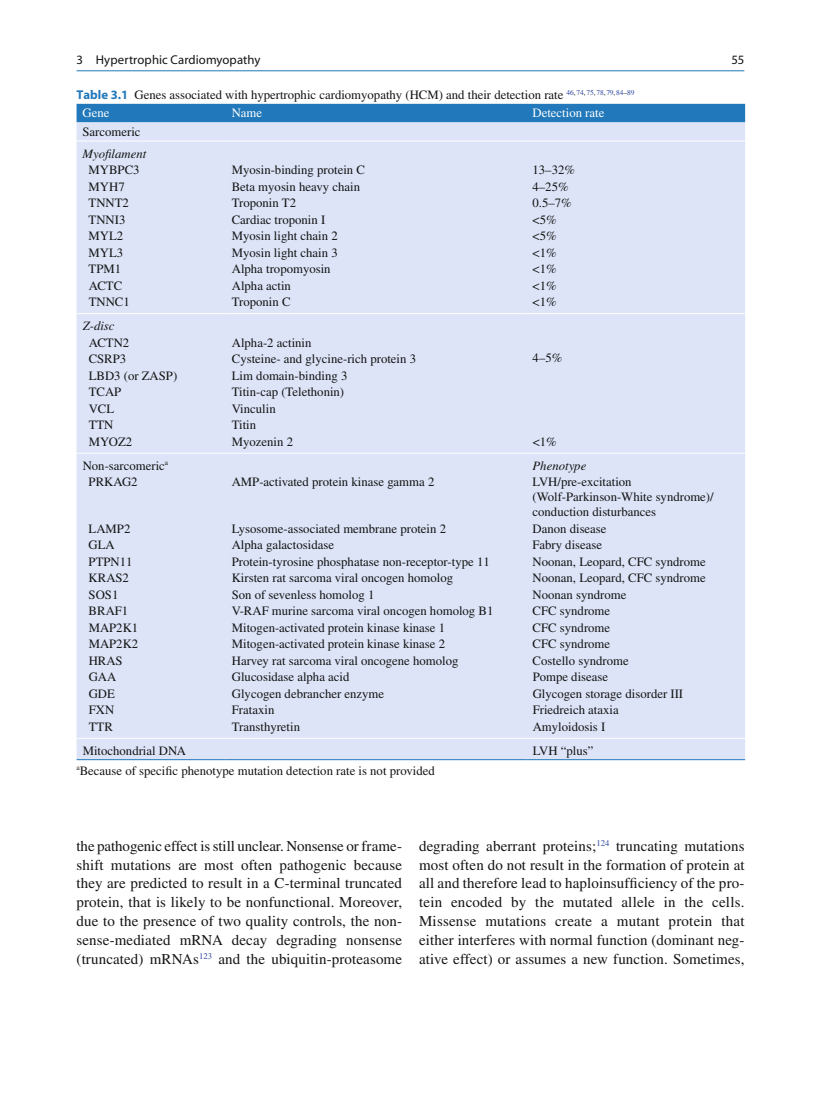
<style>
.page{position:relative;width:821px;height:1106px;background:#fff}
.page>*{position:absolute;margin:0;border:0;box-sizing:border-box;transform-origin:0 0}
.t1{font:15px/18.8px "Times";letter-spacing:.01em;color:#131413;text-align:justify}
.t2{font:12.75px/15px "Times";color:#131413}
.t3{font:12.75px "Myriad";letter-spacing:.005em;color:#131413}
.t4{font:italic 12.75px "Times";color:#131413}
.t5{font:12.75px "Times";color:#fff}
.s1{font-family:"Myriad";font-weight:700;color:#2178ba}
.s2{color:#fff}
</style>
<div class="page">
<hr style="left:77px;top:70px;width:667px;height:1px;background:#2178ba">
<div style="left:77px;top:104px;width:668px;height:18px;background:#2178ba"></div>
<div style="left:77px;top:122px;width:668px;height:637px;background:#dde4f8"></div>
<hr style="left:226px;top:313px;width:300px;height:1px;background:#fff">
<hr style="left:226px;top:453px;width:300px;height:1px;background:#fff">
<hr style="left:77px;top:313px;width:149px;height:1px;background:#fff">
<hr style="left:77px;top:453px;width:149px;height:1px;background:#fff">
<hr style="left:526px;top:313px;width:219px;height:1px;background:#fff">
<hr style="left:526px;top:453px;width:219px;height:1px;background:#fff">
<hr style="left:77px;top:141px;width:149px;height:1px;background:#fff">
<hr style="left:226px;top:141px;width:300px;height:1px;background:#fff">
<hr style="left:526px;top:141px;width:219px;height:1px;background:#fff">
<hr style="left:77px;top:738px;width:149px;height:1px;background:#fff">
<hr style="left:226px;top:738px;width:300px;height:1px;background:#fff">
<hr style="left:526px;top:738px;width:219px;height:1px;background:#fff">
<hr style="left:77px;top:759px;width:149px;height:1px;background:#2178ba">
<hr style="left:226px;top:759px;width:300px;height:1px;background:#2178ba">
<hr style="left:526px;top:759px;width:219px;height:1px;background:#2178ba">
<p class="t3" style="left:77px;top:54px;width:185px">3 Hypertrophic Cardiomyopathy</p>
<p class="t3" style="left:731px;top:54px;width:14px">55</p>
<p class="t2" style="left:83px;top:86px;width:553px;line-height:17.9px;text-indent:-6px"><span class="s1">Table 3.1</span> Genes associated with hypertrophic cardiomyopathy (HCM) and their detection rate <sup>46</sup><sup>,</sup><sup>74</sup><sup>,</sup><sup>75</sup><sup>,</sup><sup>78</sup><sup>,</sup><sup>79</sup><sup>,</sup><sup>84</sup><sup>–</sup><sup>89<br></sup><span class="s2">Gene</span></p>
<p class="t5" style="left:232px;top:106px;width:32px">Name</p>
<p class="t5" style="left:532px;top:106px;width:73px">Detection rate</p>
<p class="t2" style="left:83px;top:124px;width:60px">Sarcomeric</p>
<p class="t4" style="left:83px;top:146px;width:65px">Myofilament</p>
<p class="t2" style="left:89px;top:162px;width:53px">MYBPC3</p>
<p class="t2" style="left:232px;top:162px;width:135px">Myosin-binding protein C</p>
<p class="t2" style="left:532px;top:162px;width:44px">13–32%</p>
<p class="t2" style="left:89px;top:179px;width:38px">MYH7</p>
<p class="t2" style="left:232px;top:179px;width:130px">Beta myosin heavy chain</p>
<p class="t2" style="left:532px;top:179px;width:38px">4–25%</p>
<p class="t2" style="left:89px;top:195px;width:42px">TNNT2</p>
<p class="t2" style="left:232px;top:195px;width:66px">Troponin T2</p>
<p class="t2" style="left:532px;top:195px;width:41px">0.5–7%</p>
<p class="t2" style="left:89px;top:212px;width:38px">TNNI3</p>
<p class="t2" style="left:232px;top:212px;width:95px">Cardiac troponin I</p>
<p class="t2" style="left:532px;top:212px;width:26px">&lt;5%</p>
<p class="t2" style="left:89px;top:228px;width:36px">MYL2</p>
<p class="t2" style="left:232px;top:228px;width:107px">Myosin light chain 2</p>
<p class="t2" style="left:532px;top:228px;width:26px">&lt;5%</p>
<p class="t2" style="left:89px;top:245px;width:36px">MYL3</p>
<p class="t2" style="left:232px;top:245px;width:107px">Myosin light chain 3</p>
<p class="t2" style="left:532px;top:245px;width:26px">&lt;1%</p>
<p class="t2" style="left:89px;top:261px;width:34px">TPM1</p>
<p class="t2" style="left:232px;top:261px;width:100px">Alpha tropomyosin</p>
<p class="t2" style="left:532px;top:261px;width:26px">&lt;1%</p>
<p class="t2" style="left:89px;top:278px;width:35px">ACTC</p>
<p class="t2" style="left:232px;top:278px;width:61px">Alpha actin</p>
<p class="t2" style="left:532px;top:278px;width:26px">&lt;1%</p>
<p class="t2" style="left:89px;top:294px;width:43px">TNNC1</p>
<p class="t2" style="left:232px;top:294px;width:60px">Troponin C</p>
<p class="t2" style="left:532px;top:294px;width:26px">&lt;1%</p>
<p class="t4" style="left:83px;top:319px;width:33px">Z-disc</p>
<p class="t2" style="left:89px;top:335px;width:42px">ACTN2</p>
<p class="t2" style="left:232px;top:335px;width:81px">Alpha-2 actinin</p>
<p class="t2" style="left:89px;top:351px;width:39px">CSRP3</p>
<p class="t2" style="left:232px;top:351px;width:186px">Cysteine- and glycine-rich protein 3</p>
<p class="t2" style="left:532px;top:350px;width:31px">4–5%</p>
<p class="t2" style="left:89px;top:368px;width:90px">LBD3 (or ZASP)</p>
<p class="t2" style="left:232px;top:368px;width:117px">Lim domain-binding 3</p>
<p class="t2" style="left:89px;top:384px;width:34px">TCAP</p>
<p class="t2" style="left:232px;top:384px;width:114px">Titin-cap (Telethonin)</p>
<p class="t2" style="left:89px;top:401px;width:27px">VCL</p>
<p class="t2" style="left:232px;top:401px;width:45px">Vinculin</p>
<p class="t2" style="left:89px;top:417px;width:26px">TTN</p>
<p class="t2" style="left:232px;top:417px;width:26px">Titin</p>
<p class="t2" style="left:89px;top:434px;width:45px">MYOZ2</p>
<p class="t2" style="left:232px;top:434px;width:63px">Myozenin 2</p>
<p class="t2" style="left:532px;top:434px;width:26px">&lt;1%</p>
<p class="t2" style="left:83px;top:458px;width:87px">Non-sarcomeric<sup>a</sup></p>
<p class="t4" style="left:532px;top:458px;width:55px">Phenotype</p>
<p class="t2" style="left:89px;top:474px;width:51px">PRKAG2</p>
<p class="t2" style="left:232px;top:474px;width:204px">AMP-activated protein kinase gamma 2</p>
<p class="t2" style="left:532px;top:474px;width:183px">LVH/pre-excitation (Wolf-Parkinson-White syndrome)/ conduction disturbances</p>
<p class="t2" style="left:89px;top:521px;width:43px">LAMP2</p>
<p class="t2" style="left:232px;top:521px;width:216px">Lysosome-associated membrane protein 2</p>
<p class="t2" style="left:532px;top:521px;width:76px">Danon disease</p>
<p class="t2" style="left:89px;top:537px;width:28px">GLA</p>
<p class="t2" style="left:232px;top:537px;width:104px">Alpha galactosidase</p>
<p class="t2" style="left:532px;top:537px;width:71px">Fabry disease</p>
<p class="t2" style="left:89px;top:554px;width:45px">PTPN11</p>
<p class="t2" style="left:232px;top:554px;width:259px">Protein-tyrosine phosphatase non-receptor-type 11</p>
<p class="t2" style="left:532px;top:554px;width:175px">Noonan, Leopard, CFC syndrome</p>
<p class="t2" style="left:89px;top:570px;width:42px">KRAS2</p>
<p class="t2" style="left:232px;top:570px;width:223px">Kirsten rat sarcoma viral oncogen homolog</p>
<p class="t2" style="left:532px;top:570px;width:175px">Noonan, Leopard, CFC syndrome</p>
<p class="t2" style="left:89px;top:587px;width:31px">SOS1</p>
<p class="t2" style="left:232px;top:587px;width:144px">Son of sevenless homolog 1</p>
<p class="t2" style="left:532px;top:587px;width:95px">Noonan syndrome</p>
<p class="t2" style="left:89px;top:603px;width:41px">BRAF1</p>
<p class="t2" style="left:232px;top:603px;width:263px">V-RAF murine sarcoma viral oncogen homolog B1</p>
<p class="t2" style="left:532px;top:603px;width:79px">CFC syndrome</p>
<p class="t2" style="left:89px;top:620px;width:51px">MAP2K1</p>
<p class="t2" style="left:232px;top:620px;width:215px">Mitogen-activated protein kinase kinase 1</p>
<p class="t2" style="left:532px;top:620px;width:79px">CFC syndrome</p>
<p class="t2" style="left:89px;top:636px;width:51px">MAP2K2</p>
<p class="t2" style="left:232px;top:636px;width:215px">Mitogen-activated protein kinase kinase 2</p>
<p class="t2" style="left:532px;top:636px;width:79px">CFC syndrome</p>
<p class="t2" style="left:89px;top:653px;width:36px">HRAS</p>
<p class="t2" style="left:232px;top:653px;width:228px">Harvey rat sarcoma viral oncogene homolog</p>
<p class="t2" style="left:532px;top:653px;width:97px">Costello syndrome</p>
<p class="t2" style="left:89px;top:669px;width:29px">GAA</p>
<p class="t2" style="left:232px;top:669px;width:119px">Glucosidase alpha acid</p>
<p class="t2" style="left:532px;top:669px;width:77px">Pompe disease</p>
<p class="t2" style="left:89px;top:686px;width:28px">GDE</p>
<p class="t2" style="left:232px;top:686px;width:154px">Glycogen debrancher enzyme</p>
<p class="t2" style="left:532px;top:686px;width:152px">Glycogen storage disorder III</p>
<p class="t2" style="left:89px;top:702px;width:27px">FXN</p>
<p class="t2" style="left:232px;top:702px;width:44px">Frataxin</p>
<p class="t2" style="left:532px;top:702px;width:88px">Friedreich ataxia</p>
<p class="t2" style="left:89px;top:719px;width:26px">TTR</p>
<p class="t2" style="left:232px;top:719px;width:70px">Transthyretin</p>
<p class="t2" style="left:532px;top:719px;width:74px">Amyloidosis I</p>
<p class="t2" style="left:83px;top:743px;width:105px">Mitochondrial DNA</p>
<p class="t2" style="left:532px;top:743px;width:62px">LVH “plus”</p>
<p class="t2" style="left:77px;top:762px;width:360px"><sup>a</sup>Because of specific phenotype mutation detection rate is not provided</p>
<p class="t1" style="left:77px;top:836px;width:327px">the pathogenic effect is still unclear. Nonsense or frame&shy;shift mutations are most often pathogenic because they are predicted to result in a C-terminal truncated protein, that is likely to be nonfunctional. Moreover, due to the presence of two quality controls, the non&shy;sense-mediated mRNA decay degrading nonsense (truncated) mRNAs<sup>123</sup> and the ubiquitin-proteasome</p>
<p class="t1" style="left:419px;top:836px;width:327px">degrading aberrant proteins;<sup>124</sup> truncating mutations most often do not result in the formation of protein at all and therefore lead to haploinsufficiency of the pro&shy;tein encoded by the mutated allele in the cells.<br>Missense mutations create a mutant protein that either interferes with normal function (dominant neg&shy;ative effect) or assumes a new function. Sometimes,</p>
</div>
